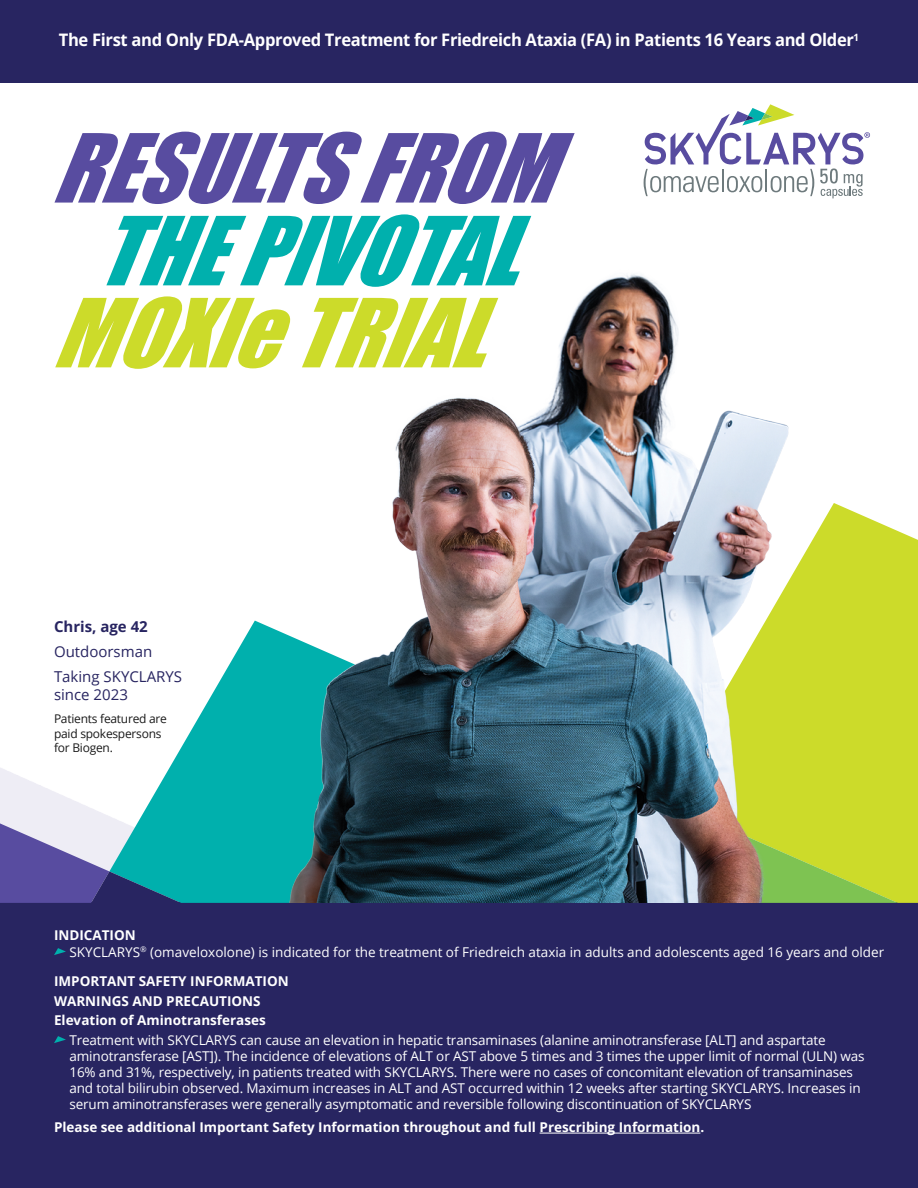
<style>
.page{position:relative;width:918px;height:1188px;background:#fff}
.page>*{position:absolute;margin:0;border:0;box-sizing:border-box;transform-origin:0 0}
.t1{font:italic 87.9px "Impact";color:#584ca0}
.t2{font:italic 87.9px "Impact";color:#ccdb2a}
.t3{font:italic 87.9px "Impact";color:#00b0ad}
.t4{font:700 17.25px "Open Sans";letter-spacing:-.02em;color:#fff;scale:.96 1}
.t5{font:15px/24.8px "Open Sans";color:#282561}
.t6{font:700 15px "Open Sans";color:#282561}
.t7{font:13.5px/16.2px "Open Sans";letter-spacing:-.01em;color:#fff}
.t8{font:700 13.5px/19.5px "Open Sans";color:#fff}
.t9{font:12px/14.4px "Open Sans";letter-spacing:-.02em;color:#1a1a1a}
.s1{font-weight:700}
</style>
<div class="page">
<div style="left:0;top:903px;width:918px;height:285px;background:#282561"></div>
<hr style="left:540px;top:1133px;width:160px;height:1px;background:#fff">
<svg style="left:54px;top:948px;width:12px;height:7px"></svg>
<svg style="left:54px;top:1036px;width:12px;height:7px"></svg>
<img style="left:0;top:274px;width:918px;height:629px">
<svg style="left:644px;top:104px;width:226px;height:94px"></svg>
<div style="left:0;top:0;width:918px;height:82px;background:#282561"></div>
<p class="t4" style="left:59px;top:28px;width:835px">The First and Only FDA-Approved Treatment for Friedreich Ataxia (FA) in Patients 16 Years and Older<sup>1</sup></p>
<h1 class="t1" style="left:51px;top:100px;width:554px">RESULTSFROM</h1>
<h1 class="t3" style="left:95px;top:183px;width:474px">THEPIVOTAL</h1>
<h1 class="t2" style="left:52px;top:265px;width:485px">MOXIeTRIAL</h1>
<p class="t6" style="left:54px;top:616px;width:95px">Chris, age 42</p>
<p class="t5" style="left:54px;top:639px;width:130px">Outdoorsman<br>Taking SKYCLARYS</p>
<p class="t5" style="left:54px;top:682px;width:75px">since 2023</p>
<p class="t9" style="left:54px;top:712px;width:115px">Patients featured are paid spokespersons for Biogen.</p>
<p class="t7" style="left:69px;top:927px;width:816px;text-indent:-15px"><span class="s1">INDICATION<br></span>SKYCLARYS<sup>®</sup> (omaveloxolone) is indicated for the treatment of Friedreich ataxia in adults and adolescents aged 16 years and older</p>
<p class="t8" style="left:54px;top:971px;width:236px">IMPORTANT SAFETY INFORMATION<br>WARNINGS AND PRECAUTIONS<br>Elevation of Aminotransferases</p>
<p class="t7" style="left:69px;top:1031px;width:797px">Treatment with SKYCLARYS can cause an elevation in hepatic transaminases (alanine aminotransferase [ALT] and aspartate aminotransferase [AST]). The incidence of elevations of ALT or AST above 5 times and 3 times the upper limit of normal (ULN) was 16% and 31%, respectively, in patients treated with SKYCLARYS. There were no cases of concomitant elevation of transaminases and total bilirubin observed. Maximum increases in ALT and AST occurred within 12 weeks after starting SKYCLARYS. Increases in serum aminotransferases were generally asymptomatic and reversible following discontinuation of SKYCLARYS</p>
<p class="t8" style="left:54px;top:1117px;width:652px">Please see additional Important Safety Information throughout and full Prescribing Information.</p>
</div>
